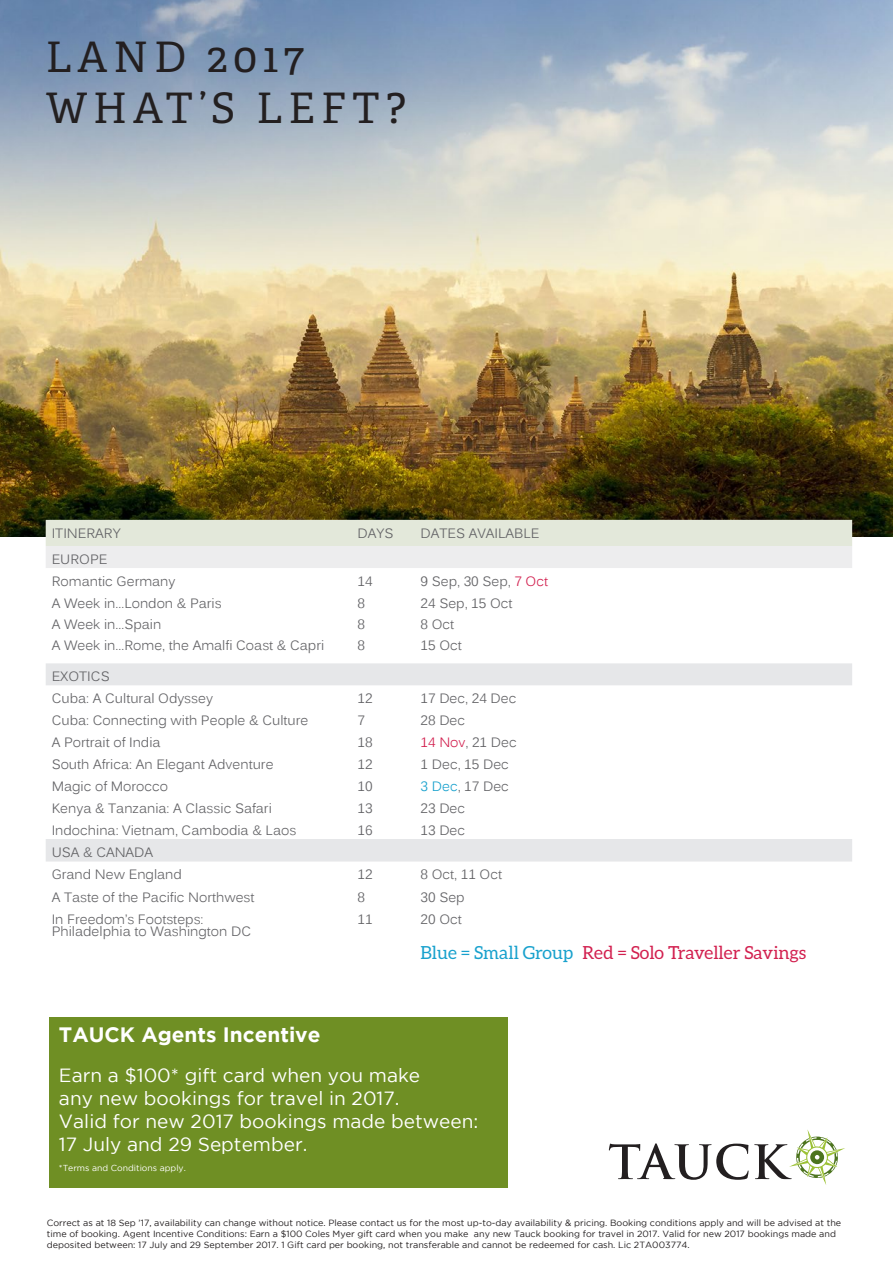
<style>
.page{position:relative;width:893px;height:1263px;background:#fff}
.page>*{position:absolute;margin:0;border:0;box-sizing:border-box;transform-origin:0 0}
.t1{font:42px "Adelle PE";letter-spacing:.14em;color:#231f20}
.t2{font:700 20.85px "Gotham";color:#fff}
.t3{font:19.05px/23px "Gotham";color:#fff}
.t4{font:18px "Aleo";color:#d2204f}
.t5{font:13.5px/12px "Kalinga";color:#636366}
.t6{font:9px/10.8px "Gotham";color:#231f20}
.t7{font:8.7px "Gotham";color:#fff}
.s1{color:#d2204f}
.s2{color:#18a1cd}
</style>
<div class="page">
<img style="left:0;top:0;width:893px;height:536px">
<svg style="left:46px;top:520px;width:806px;height:48px;background:#e7eae3"></svg>
<svg style="left:46px;top:663px;width:806px;height:198px"></svg>
<div style="left:49px;top:1017px;width:459px;height:171px;background:#6f8f24"></div>
<svg style="left:609px;top:1129px;width:236px;height:56px"></svg>
<p class="t1" style="left:46px;top:27px;width:260px">LAND 2017</p>
<p class="t1" style="left:46px;top:77px;width:362px">WHAT’S LEFT?</p>
<p class="t5" style="left:52px;top:528px;width:71px">ITINERARY</p>
<p class="t5" style="left:357px;top:528px;width:37px">DAYS</p>
<p class="t5" style="left:421px;top:528px;width:120px">DATES AVAILABLE</p>
<p class="t5" style="left:52px;top:554px;width:57px">EUROPE</p>
<p class="t5" style="left:52px;top:576px;width:125px">Romantic Germany</p>
<p class="t5" style="left:357px;top:576px;width:17px">14</p>
<p class="t5" style="left:421px;top:576px;width:129px">9 Sep, 30 Sep, <span class="s1">7 Oct</span></p>
<p class="t5" style="left:52px;top:598px;width:172px">A Week in…London &amp; Paris</p>
<p class="t5" style="left:357px;top:598px;width:9px">8</p>
<p class="t5" style="left:421px;top:598px;width:93px">24 Sep, 15 Oct</p>
<p class="t5" style="left:52px;top:619px;width:111px">A Week in…Spain</p>
<p class="t5" style="left:357px;top:619px;width:9px">8</p>
<p class="t5" style="left:421px;top:619px;width:35px">8 Oct</p>
<p class="t5" style="left:52px;top:641px;width:274px">A Week in…Rome, the Amalfi Coast &amp; Capri</p>
<p class="t5" style="left:357px;top:641px;width:9px">8</p>
<p class="t5" style="left:421px;top:641px;width:43px">15 Oct</p>
<p class="t5" style="left:52px;top:672px;width:59px">EXOTICS</p>
<p class="t5" style="left:52px;top:694px;width:163px">Cuba: A Cultural Odyssey</p>
<p class="t5" style="left:357px;top:694px;width:17px">12</p>
<p class="t5" style="left:421px;top:694px;width:97px">17 Dec, 24 Dec</p>
<p class="t5" style="left:52px;top:715px;width:258px">Cuba: Connecting with People &amp; Culture</p>
<p class="t5" style="left:357px;top:715px;width:9px">7</p>
<p class="t5" style="left:421px;top:715px;width:46px">28 Dec</p>
<p class="t5" style="left:52px;top:737px;width:110px">A Portrait of India</p>
<p class="t5" style="left:357px;top:737px;width:17px">18</p>
<p class="t5" style="left:421px;top:737px;width:98px"><span class="s1">14 Nov</span>, 21 Dec</p>
<p class="t5" style="left:52px;top:759px;width:223px">South Africa: An Elegant Adventure</p>
<p class="t5" style="left:357px;top:759px;width:17px">12</p>
<p class="t5" style="left:421px;top:759px;width:90px">1 Dec, 15 Dec</p>
<p class="t5" style="left:52px;top:781px;width:118px">Magic of Morocco</p>
<p class="t5" style="left:357px;top:781px;width:17px">10</p>
<p class="t5" style="left:421px;top:781px;width:90px"><span class="s2">3 Dec</span>, 17 Dec</p>
<p class="t5" style="left:52px;top:803px;width:222px">Kenya &amp; Tanzania: A Classic Safari</p>
<p class="t5" style="left:357px;top:803px;width:17px">13</p>
<p class="t5" style="left:421px;top:803px;width:46px">23 Dec</p>
<p class="t5" style="left:52px;top:825px;width:246px">Indochina: Vietnam, Cambodia &amp; Laos</p>
<p class="t5" style="left:357px;top:825px;width:17px">16</p>
<p class="t5" style="left:421px;top:825px;width:46px">13 Dec</p>
<p class="t5" style="left:52px;top:847px;width:103px">USA &amp; CANADA</p>
<p class="t5" style="left:52px;top:870px;width:132px">Grand New England</p>
<p class="t5" style="left:357px;top:870px;width:17px">12</p>
<p class="t5" style="left:421px;top:870px;width:83px">8 Oct, 11 Oct</p>
<p class="t5" style="left:52px;top:892px;width:204px">A Taste of the Pacific Northwest</p>
<p class="t5" style="left:357px;top:892px;width:9px">8</p>
<p class="t5" style="left:421px;top:892px;width:46px">30 Sep</p>
<p class="t5" style="left:52px;top:915px;width:201px">In Freedom’s Footsteps:<br>Philadelphia to Washington DC</p>
<p class="t5" style="left:357px;top:915px;width:17px">11</p>
<p class="t5" style="left:421px;top:915px;width:43px">20 Oct</p>
<p class="t4" style="left:421px;top:943px;width:387px"><span class="s2">Blue = Small Group</span> Red = Solo Traveller Savings</p>
<p class="t2" style="left:59px;top:1023px;width:263px">TAUCK Agents Incentive</p>
<p class="t3" style="left:59px;top:1063px;width:363px">Earn a $100* gift card when you make any new bookings for travel in 2017.</p>
<p class="t3" style="left:59px;top:1109px;width:421px">Valid for new 2017 bookings made between:<br>17 July and 29 September.</p>
<p class="t7" style="left:59px;top:1163px;width:128px">*Terms and Conditions apply.</p>
<p class="t6" style="left:47px;top:1217px;width:796px">Correct as at 18 Sep ’17, availability can change without notice. Please contact us for the most up-to-day availability &amp; pricing. Booking conditions apply and will be advised at the time of booking. Agent Incentive Conditions: Earn a $100 Coles Myer gift card when you make any new Tauck booking for travel in 2017. Valid for new 2017 bookings made and deposited between: 17 July and 29 September 2017. 1 Gift card per booking, not transferable and cannot be redeemed for cash. Lic 2TA003774.</p>
</div>
